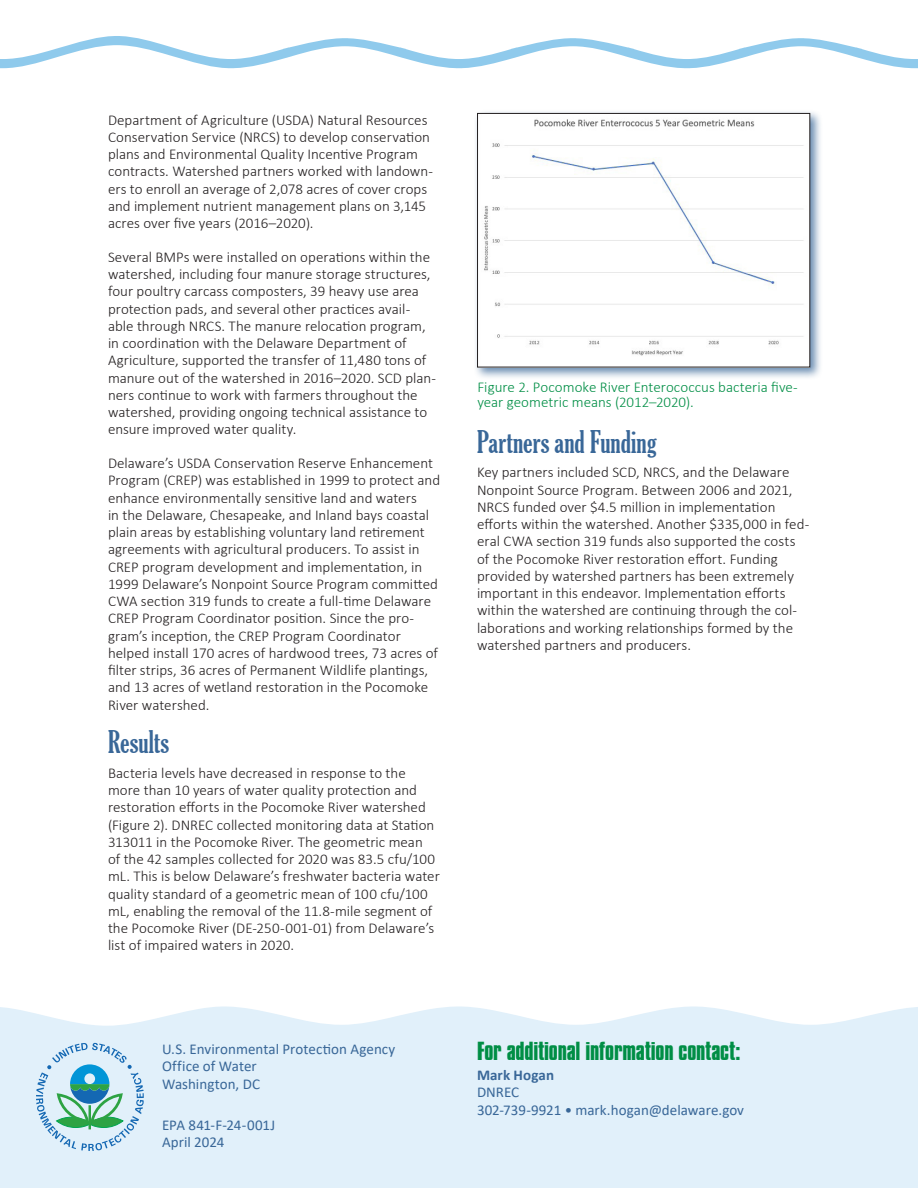
<style>
.page{position:relative;width:918px;height:1188px;background:#fff}
.page>*{position:absolute;margin:0;border:0;box-sizing:border-box;transform-origin:0 0}
.subhead_1{font:extra-condensed 30px "Gloucester";letter-spacing:.005em;color:#396798}
.addl_info_contact{font:700 22.5px "Compacta BT";letter-spacing:-.01em;color:#008e45}
.body_text{font:300 15px/17.2px "Calibri";color:#231f20}
.publication_info{font:15px "Calibri";color:#396798}
.t1{font:300 15px/15px "Calibri";color:#008e45}
.publication_info_bold{font:700 15px "Calibri";letter-spacing:.005em;color:#396798}
</style>
<div class="page">
<svg style="left:0;top:36px;width:918px;height:32px"></svg>
<div style="left:0;top:1006px;width:918px;height:182px;background:#e1f0fa"></div>
<div style="left:474px;top:110px;width:348px;height:270px;background:#396798;opacity:.75"></div>
<img style="left:479px;top:115px;width:329px;height:250px">
<div style="left:477px;top:113px;width:333px;height:254px;border:1px solid #231f20"></div>
<svg style="left:36px;top:1043px;width:108px;height:108px;background:#add5dd"></svg>
<p class="body_text" style="left:108px;top:111px;width:327px">Department of Agriculture (USDA) Natural Resources Conservation Service (NRCS) to develop conservation plans and Environmental Quality Incentive Program contracts. Watershed partners worked with landown&shy;ers to enroll an average of 2,078 acres of cover crops and implement nutrient management plans on 3,145 acres over five years (2016–2020).</p>
<p class="body_text" style="left:108px;top:248px;width:330px">Several BMPs were installed on operations within the watershed, including four manure storage structures, four poultry carcass composters, 39 heavy use area protection pads, and several other practices avail&shy;able through NRCS. The manure relocation program, in coordination with the Delaware Department of Agriculture, supported the transfer of 11,480 tons of manure out of the watershed in 2016–2020. SCD plan&shy;ners continue to work with farmers throughout the watershed, providing ongoing technical assistance to ensure improved water quality.</p>
<p class="body_text" style="left:108px;top:454px;width:334px">Delaware’s USDA Conservation Reserve Enhancement Program (CREP) was established in 1999 to protect and enhance environmentally sensitive land and waters<br>in the Delaware, Chesapeake, and Inland bays coastal plain areas by establishing voluntary land retirement agreements with agricultural producers. To assist in CREP program development and implementation, in 1999 Delaware’s Nonpoint Source Program committed CWA section 319 funds to create a full-time Delaware CREP Program Coordinator position. Since the pro&shy;gram’s inception, the CREP Program Coordinator helped install 170 acres of hardwood trees, 73 acres of filter strips, 36 acres of Permanent Wildlife plantings, and 13 acres of wetland restoration in the Pocomoke River watershed.</p>
<h2 class="subhead_1" style="left:108px;top:725px;width:63px">Results</h2>
<p class="body_text" style="left:108px;top:764px;width:333px">Bacteria levels have decreased in response to the more than 10 years of water quality protection and restoration efforts in the Pocomoke River watershed (Figure 2). DNREC collected monitoring data at Station 313011 in the Pocomoke River. The geometric mean<br>of the 42 samples collected for 2020 was 83.5 cfu/100 mL. This is below Delaware’s freshwater bacteria water quality standard of a geometric mean of 100 cfu/100 mL, enabling the removal of the 11.8-mile segment of the Pocomoke River (DE-250-001-01) from Delaware’s list of impaired waters in 2020.</p>
<p class="publication_info" style="left:162px;top:1039px;width:235px">U.S. Environmental Protection Agency</p>
<p class="publication_info" style="left:162px;top:1056px;width:96px">Office of Water</p>
<p class="publication_info" style="left:162px;top:1073px;width:100px">Washington, DC</p>
<p class="publication_info" style="left:162px;top:1114px;width:115px">EPA 841-F-24-001J</p>
<p class="publication_info" style="left:162px;top:1132px;width:64px">April 2024</p>
<p class="t1" style="left:477px;top:379px;width:322px">Figure 2. Pocomoke River Enterococcus bacteria five&shy;year geometric means (2012–2020).</p>
<h2 class="subhead_1" style="left:477px;top:424px;width:181px">Partners and Funding</h2>
<p class="body_text" style="left:477px;top:464px;width:334px">Key partners included SCD, NRCS, and the Delaware Nonpoint Source Program. Between 2006 and 2021, NRCS funded over $4.5 million in implementation efforts within the watershed. Another $335,000 in fed&shy;eral CWA section 319 funds also supported the costs of the Pocomoke River restoration effort. Funding provided by watershed partners has been extremely important in this endeavor. Implementation efforts within the watershed are continuing through the col&shy;laborations and working relationships formed by the watershed partners and producers.</p>
<p class="addl_info_contact" style="left:477px;top:1037px;width:265px">For additional information contact:</p>
<p class="publication_info_bold" style="left:477px;top:1065px;width:79px">Mark Hogan</p>
<p class="publication_info" style="left:477px;top:1082px;width:44px">DNREC</p>
<p class="publication_info" style="left:477px;top:1099px;width:269px">302-739-9921 • mark.hogan@delaware.gov</p>
</div>
